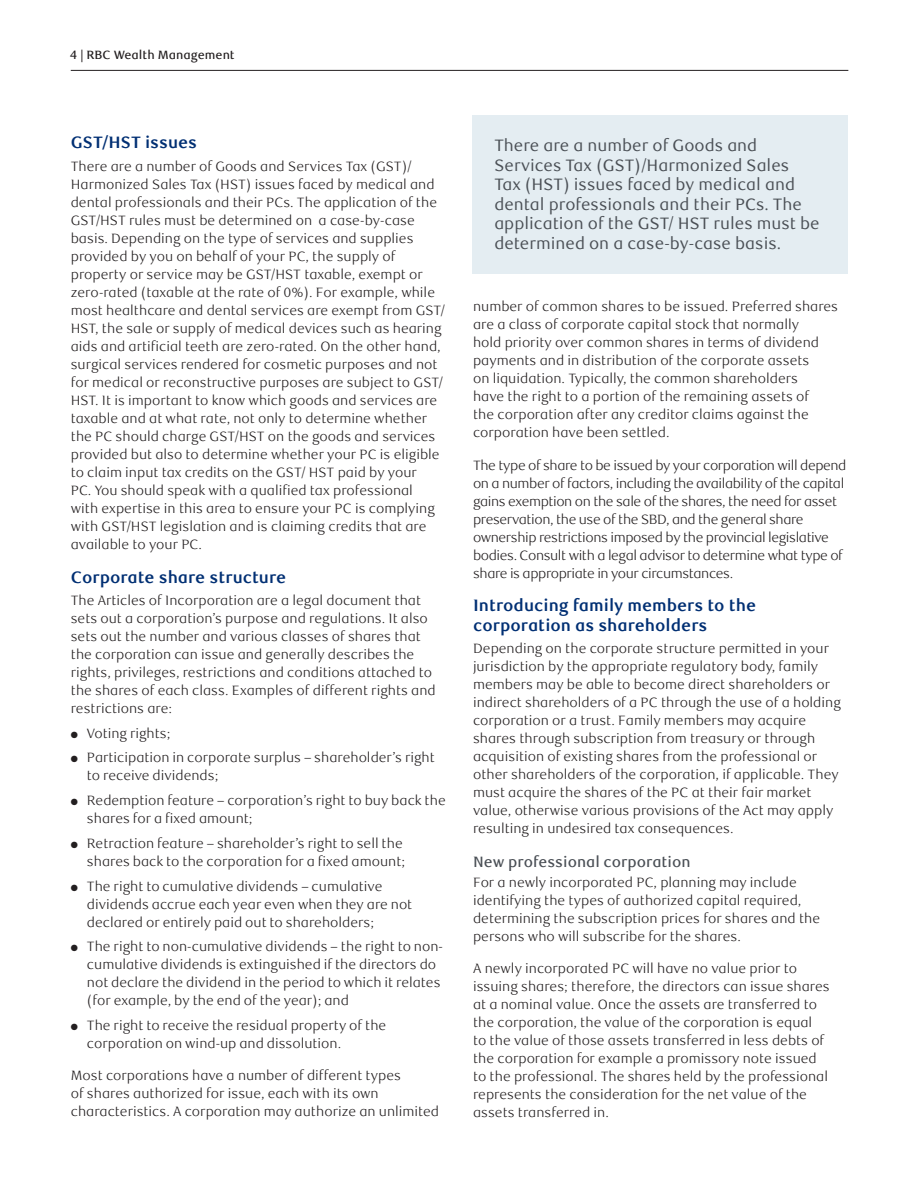
<style>
.page{position:relative;width:918px;height:1188px;background:#fff}
.page>*{position:absolute;margin:0;border:0;box-sizing:border-box;transform-origin:0 0}
.t1{font:16.5px/19.5px "RBC Text";color:#4a4f55}
._4-Text_Headline{font:700 16.5px/19.5px "RBC Text";color:#002f73}
._6-Subhead_L1{font:500 15px "RBC Text";color:#4a4f55}
._5-Body_Copy{font:300 13.5px/18px "RBC Text";color:#231f20}
._5-Body_Copy-2{font:300 13.5px/18px "RBC Text";letter-spacing:-.03em;color:#231f20}
.t2{font:500 12px "RBC Text";color:#231f20}
</style>
<div class="page">
<hr style="left:71px;top:70px;width:777px;height:1px;background:#231f20">
<div style="left:473px;top:115px;width:375px;height:158px;background:#e4edf2"></div>
<p class="t2" style="left:70px;top:47px;width:166px">4 | RBC Wealth Management</p>
<h2 class="_4-Text_Headline" style="left:71px;top:133px;width:128px">GST/HST issues</h2>
<p class="_5-Body_Copy" style="left:71px;top:157px;width:376px">There are a number of Goods and Services Tax (GST)/ Harmonized Sales Tax (HST) issues faced by medical and dental professionals and their PCs. The application of the GST/HST rules must be determined on a case-by-case basis. Depending on the type of services and supplies provided by you on behalf of your PC, the supply of property or service may be GST/HST taxable, exempt or zero-rated (taxable at the rate of 0%). For example, while most healthcare and dental services are exempt from GST/ HST, the sale or supply of medical devices such as hearing aids and artificial teeth are zero-rated. On the other hand, surgical services rendered for cosmetic purposes and not for medical or reconstructive purposes are subject to GST/ HST. It is important to know which goods and services are taxable and at what rate, not only to determine whether the PC should charge GST/HST on the goods and services provided but also to determine whether your PC is eligible to claim input tax credits on the GST/ HST paid by your<br>PC. You should speak with a qualified tax professional<br>with expertise in this area to ensure your PC is complying with GST/HST legislation and is claiming credits that are available to your PC.</p>
<h2 class="_4-Text_Headline" style="left:71px;top:568px;width:217px">Corporate share structure</h2>
<p class="_5-Body_Copy" style="left:71px;top:592px;width:366px">The Articles of Incorporation are a legal document that sets out a corporation’s purpose and regulations. It also sets out the number and various classes of shares that the corporation can issue and generally describes the rights, privileges, restrictions and conditions attached to the shares of each class. Examples of different rights and restrictions are:</p>
<p class="_5-Body_Copy" style="left:71px;top:724px;width:101px">● Voting rights;</p>
<p class="_5-Body_Copy" style="left:87px;top:749px;width:349px;text-indent:-16px">● Participation in corporate surplus – shareholder’s right to receive dividends;</p>
<p class="_5-Body_Copy" style="left:87px;top:792px;width:360px;text-indent:-16px">● Redemption feature – corporation’s right to buy back the shares for a fixed amount;</p>
<p class="_5-Body_Copy" style="left:71px;top:835px;width:336px;text-align:right">● Retraction feature – shareholder’s right to sell the shares back to the corporation for a fixed amount;</p>
<p class="_5-Body_Copy" style="left:87px;top:877px;width:327px;text-indent:-16px">● The right to cumulative dividends – cumulative dividends accrue each year even when they are not declared or entirely paid out to shareholders;</p>
<p class="_5-Body_Copy" style="left:87px;top:938px;width:357px;text-indent:-16px">● The right to non-cumulative dividends – the right to non&shy;cumulative dividends is extinguished if the directors do not declare the dividend in the period to which it relates (for example, by the end of the year); and</p>
<p class="_5-Body_Copy" style="left:87px;top:1017px;width:301px;text-indent:-16px">● The right to receive the residual property of the corporation on wind-up and dissolution.</p>
<p class="_5-Body_Copy" style="left:71px;top:1066px;width:370px">Most corporations have a number of different types<br>of shares authorized for issue, each with its own characteristics. A corporation may authorize an unlimited</p>
<p class="t1" style="left:494px;top:136px;width:327px">There are a number of Goods and Services Tax (GST)/Harmonized Sales Tax (HST) issues faced by medical and dental professionals and their PCs. The application of the GST/ HST rules must be determined on a case-by-case basis.</p>
<p class="_5-Body_Copy" style="left:473px;top:298px;width:367px">number of common shares to be issued. Preferred shares are a class of corporate capital stock that normally<br>hold priority over common shares in terms of dividend payments and in distribution of the corporate assets<br>on liquidation. Typically, the common shareholders<br>have the right to a portion of the remaining assets of<br>the corporation after any creditor claims against the corporation have been settled.</p>
<p class="_5-Body_Copy-2" style="left:473px;top:456px;width:375px">The type of share to be issued by your corporation will depend on a number of factors, including the availability of the capital gains exemption on the sale of the shares, the need for asset preservation, the use of the SBD, and the general share ownership restrictions imposed by the provincial legislative bodies. Consult with a legal advisor to determine what type of share is appropriate in your circumstances.</p>
<h2 class="_4-Text_Headline" style="left:473px;top:596px;width:285px">Introducing family members to the corporation as shareholders</h2>
<p class="_5-Body_Copy" style="left:473px;top:640px;width:369px">Depending on the corporate structure permitted in your jurisdiction by the appropriate regulatory body, family members may be able to become direct shareholders or indirect shareholders of a PC through the use of a holding corporation or a trust. Family members may acquire shares through subscription from treasury or through acquisition of existing shares from the professional or other shareholders of the corporation, if applicable. They must acquire the shares of the PC at their fair market value, otherwise various provisions of the Act may apply resulting in undesired tax consequences.</p>
<h3 class="_6-Subhead_L1" style="left:473px;top:853px;width:219px">New professional corporation</h3>
<p class="_5-Body_Copy" style="left:473px;top:874px;width:349px">For a newly incorporated PC, planning may include identifying the types of authorized capital required, determining the subscription prices for shares and the persons who will subscribe for the shares.</p>
<p class="_5-Body_Copy" style="left:473px;top:960px;width:358px">A newly incorporated PC will have no value prior to issuing shares; therefore, the directors can issue shares at a nominal value. Once the assets are transferred to the corporation, the value of the corporation is equal<br>to the value of those assets transferred in less debts of the corporation for example a promissory note issued to the professional. The shares held by the professional represents the consideration for the net value of the assets transferred in.</p>
</div>
